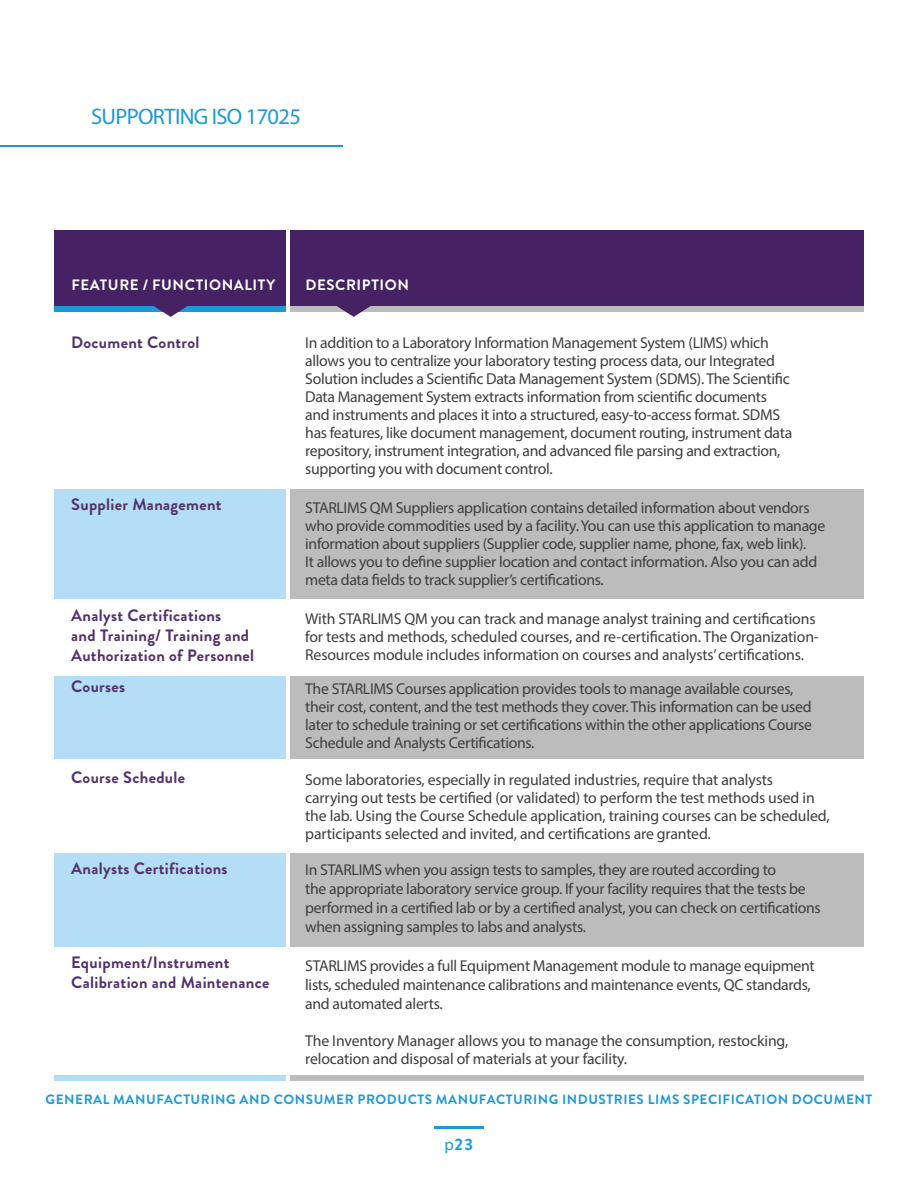
<style>
.page{position:relative;width:918px;height:1188px;background:#fff}
.page>*{position:absolute;margin:0;border:0;box-sizing:border-box;transform-origin:0 0}
.t1{font:22.5px "Myriad Pro";letter-spacing:-.03em;color:#1d99d6}
.Bullets{font:700 16.5px/19.8px "Brandon Grotesque";letter-spacing:.02em;color:#53326e}
.t2{font:700 16.5px "Brandon Grotesque";color:#1d99d6}
.Bullets-2{font:15.75px/18px "Myriad Pro";letter-spacing:-.02em;color:#3e3e3f}
.Bullets-3{font:700 15px "Brandon Grotesque";letter-spacing:.04em;color:#fff}
.t3{font:700 13.5px "Brandon Grotesque";letter-spacing:.04em;color:#1d99d6}
.s1{font-family:"Myriad Pro";font-weight:400}
</style>
<div class="page">
<hr style="left:434px;top:1126px;width:50px;height:3px;background:#1d99d6">
<div style="left:54px;top:489px;width:231px;height:109px;background:#b3def5"></div>
<div style="left:290px;top:489px;width:574px;height:109px;background:#bdbcbc"></div>
<div style="left:54px;top:676px;width:231px;height:83px;background:#b3def5"></div>
<div style="left:54px;top:853px;width:231px;height:94px;background:#b3def5"></div>
<div style="left:290px;top:676px;width:574px;height:83px;background:#bdbcbc"></div>
<div style="left:290px;top:853px;width:574px;height:94px;background:#bdbcbc"></div>
<div style="left:54px;top:236px;width:231px;height:76px;background:#1d99d6"></div>
<div style="left:290px;top:236px;width:574px;height:76px;background:#bdbcbc"></div>
<div style="left:290px;top:230px;width:574px;height:76px;background:#462264"></div>
<svg style="left:337px;top:306px;width:34px;height:11px"></svg>
<div style="left:54px;top:230px;width:231px;height:76px;background:#462264"></div>
<svg style="left:154px;top:306px;width:34px;height:11px"></svg>
<div style="left:54px;top:1075px;width:231px;height:5px;background:#b3def5"></div>
<div style="left:290px;top:1075px;width:574px;height:5px;background:#bdbcbc"></div>
<hr style="left:0;top:145px;width:343px;height:1px;background:#1d99d6">
<p class="t1" style="left:91px;top:103px;width:211px">SUPPORTING ISO 17025</p>
<p class="Bullets-3" style="left:71px;top:274px;width:205px">FEATURE / FUNCTIONALITY</p>
<p class="Bullets-3" style="left:305px;top:274px;width:105px">DESCRIPTION</p>
<p class="Bullets" style="left:71px;top:332px;width:130px">Document Control</p>
<p class="Bullets-2" style="left:305px;top:334px;width:489px">In addition to a Laboratory Information Management System (LIMS) which allows you to centralize your laboratory testing process data, our Integrated Solution includes a Scientific Data Management System (SDMS). The Scientific Data Management System extracts information from scientific documents and instruments and places it into a structured, easy-to-access format. SDMS has features, like document management, document routing, instrument data repository, instrument integration, and advanced file parsing and extraction, supporting you with document control.</p>
<p class="Bullets" style="left:71px;top:494px;width:152px">Supplier Management</p>
<p class="Bullets-2" style="left:305px;top:498px;width:522px">STARLIMS QM Suppliers application contains detailed information about vendors who provide commodities used by a facility. You can use this application to manage information about suppliers (Supplier code, supplier name, phone, fax, web link).<br>It allows you to define supplier location and contact information. Also you can add meta data fields to track supplier’s certifications.</p>
<p class="Bullets" style="left:71px;top:606px;width:184px">Analyst Certifications<br>and Training/ Training and<br>Authorization of Personnel</p>
<p class="Bullets-2" style="left:305px;top:610px;width:515px">With STARLIMS QM you can track and manage analyst training and certifications for tests and methods, scheduled courses, and re-certification. The Organization-<br>Resources module includes information on courses and analysts’ certifications.</p>
<p class="Bullets" style="left:71px;top:677px;width:56px">Courses</p>
<p class="Bullets-2" style="left:305px;top:679px;width:508px">The STARLIMS Courses application provides tools to manage available courses, their cost, content, and the test methods they cover. This information can be used later to schedule training or set certifications within the other applications Course Schedule and Analysts Certifications.</p>
<p class="Bullets" style="left:71px;top:768px;width:115px">Course Schedule</p>
<p class="Bullets-2" style="left:305px;top:770px;width:526px">Some laboratories, especially in regulated industries, require that analysts carrying out tests be certified (or validated) to perform the test methods used in the lab. Using the Course Schedule application, training courses can be scheduled, participants selected and invited, and certifications are granted.</p>
<p class="Bullets" style="left:71px;top:859px;width:158px">Analysts Certifications</p>
<p class="Bullets-2" style="left:305px;top:860px;width:517px;line-height:18.9px">In STARLIMS when you assign tests to samples, they are routed according to<br>the appropriate laboratory service group. If your facility requires that the tests be performed in a certified lab or by a certified analyst, you can check on certifications when assigning samples to labs and analysts.</p>
<p class="Bullets" style="left:71px;top:953px;width:200px">Equipment/Instrument<br>Calibration and Maintenance</p>
<p class="Bullets-2" style="left:305px;top:956px;width:511px;line-height:18.9px">STARLIMS provides a full Equipment Management module to manage equipment lists, scheduled maintenance calibrations and maintenance events, QC standards, and automated alerts.</p>
<p class="Bullets-2" style="left:305px;top:1032px;width:485px">The Inventory Manager allows you to manage the consumption, restocking, relocation and disposal of materials at your facility.</p>
<p class="t3" style="left:46px;top:1090px;width:828px">GENERAL MANUFACTURING AND CONSUMER PRODUCTS MANUFACTURING INDUSTRIES LIMS SPECIFICATION DOCUMENT</p>
<p class="t2" style="left:444px;top:1133px;width:31px"><span class="s1">p</span>23</p>
</div>
